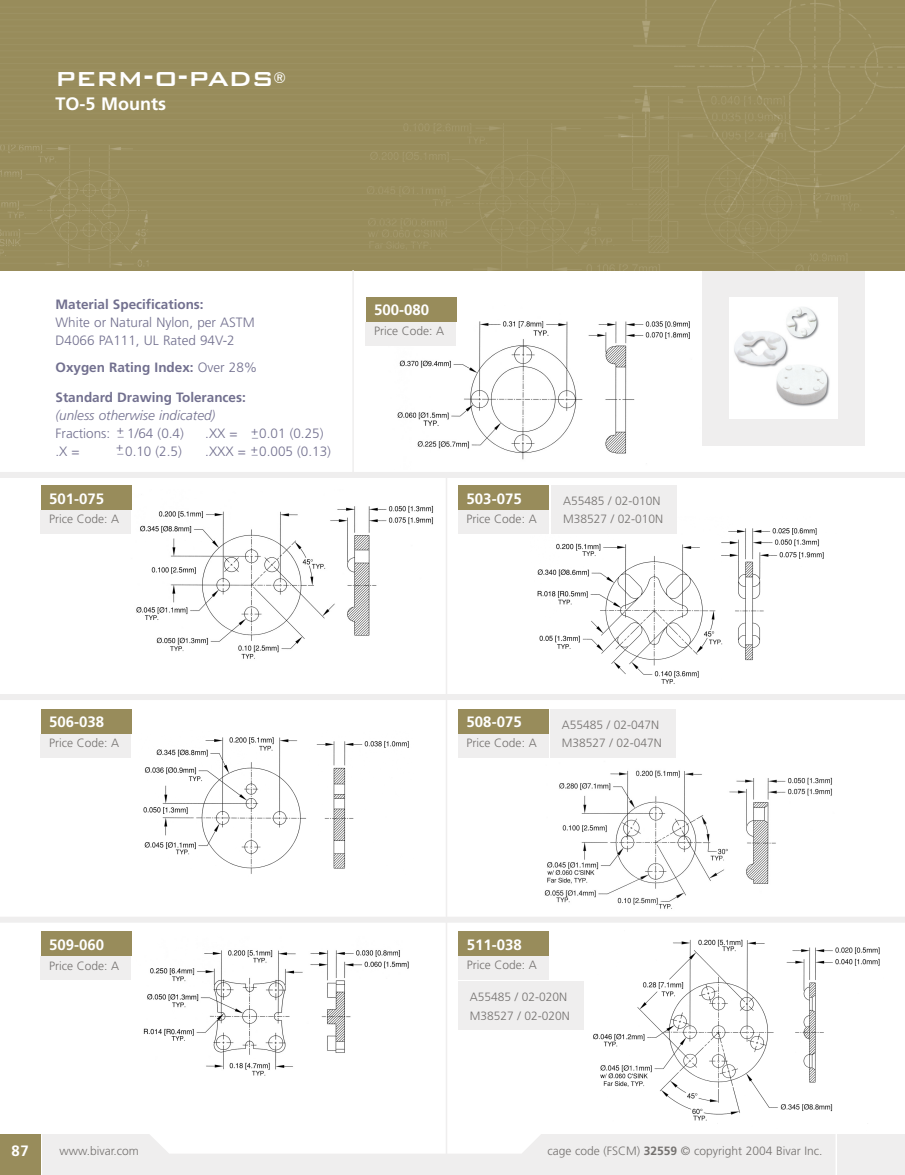
<style>
.page{position:relative;width:905px;height:1175px;background:#fff}
.page>*{position:absolute;margin:0;border:0;box-sizing:border-box;transform-origin:0 0}
.t1{font:500 33px "Bank Gothic BT";color:#fff}
.t2{font:700 18px "Frutiger";color:#fff}
.t3{font:700 15px "Frutiger";color:#fff}
.t4{font:300 13.5px/18px "Frutiger";color:#72708f}
.t5{font:700 13.5px "Frutiger";color:#72708f}
.t6{font:italic 300 13.5px "Frutiger";color:#72708f}
.t7{font:300 12px/18px "Frutiger";color:#757270}
.t8{font:300 12px/17.4px "Frutiger";color:#72708f}
.s1{font-size:15px}
.s2{font-weight:300}
.s3{font-weight:700}
</style>
<div class="page">
<img style="left:583px;top:939px;width:297px;height:182px">
<img style="left:143px;top:950px;width:266px;height:126px">
<img style="left:533px;top:756px;width:299px;height:153px">
<img style="left:537px;top:528px;width:287px;height:156px">
<img style="left:386px;top:305px;width:304px;height:155px">
<div style="left:365px;top:297px;width:91px;height:24px;background:#988c5b"></div>
<div style="left:365px;top:322px;width:91px;height:24px;background:#efeeee"></div>
<div style="left:458px;top:485px;width:91px;height:25px;background:#988c5b"></div>
<div style="left:458px;top:510px;width:91px;height:24px;background:#efeeee"></div>
<div style="left:551px;top:485px;width:126px;height:49px;background:#efeeee"></div>
<img style="left:127px;top:489px;width:306px;height:170px">
<div style="left:702px;top:256px;width:162px;height:190px;background:#efeeee"></div>
<img style="left:729px;top:297px;width:108px;height:121px">
<div style="left:41px;top:485px;width:90px;height:24px;background:#988c5b"></div>
<div style="left:40px;top:510px;width:91px;height:24px;background:#efeeee"></div>
<div style="left:0;top:472px;width:904px;height:6px;background:#efeeee"></div>
<div style="left:0;top:694px;width:904px;height:6px;background:#efeeee"></div>
<div style="left:458px;top:709px;width:91px;height:24px;background:#988c5b"></div>
<div style="left:458px;top:734px;width:91px;height:23px;background:#efeeee"></div>
<div style="left:550px;top:709px;width:125px;height:48px;background:#efeeee"></div>
<div style="left:0;top:0;width:904px;height:270px;background:#988c5b"></div>
<div style="left:40px;top:1134px;width:864px;height:40px;background:#efeeee"></div>
<hr style="left:41px;top:1134px;width:1px;height:40px;background:#fff">
<div style="left:150px;top:1134px;width:391px;height:19px;background:#fff"></div>
<div style="left:0;top:1134px;width:40px;height:40px;background:#988c5b"></div>
<hr style="left:835px;top:1133px;width:2px;height:41px;background:#fff">
<hr style="left:0;top:7px;width:904px;height:1px;background:#9d9263">
<hr style="left:0;top:13px;width:904px;height:1px;background:#9d9263">
<hr style="left:0;top:19px;width:904px;height:1px;background:#9d9263">
<hr style="left:0;top:26px;width:904px;height:1px;background:#9d9263">
<hr style="left:0;top:32px;width:904px;height:1px;background:#9d9263">
<hr style="left:0;top:38px;width:904px;height:1px;background:#9d9263">
<hr style="left:0;top:44px;width:904px;height:1px;background:#9d9263">
<hr style="left:0;top:50px;width:904px;height:1px;background:#9d9263">
<hr style="left:0;top:57px;width:904px;height:1px;background:#9d9263">
<hr style="left:0;top:63px;width:904px;height:1px;background:#9d9263">
<hr style="left:0;top:69px;width:904px;height:1px;background:#9d9263">
<hr style="left:0;top:76px;width:904px;height:1px;background:#9d9263">
<hr style="left:0;top:82px;width:904px;height:1px;background:#9d9263">
<hr style="left:0;top:88px;width:904px;height:1px;background:#9d9263">
<hr style="left:0;top:94px;width:904px;height:1px;background:#9d9263">
<hr style="left:0;top:100px;width:904px;height:1px;background:#9d9263">
<hr style="left:0;top:106px;width:904px;height:1px;background:#9d9263">
<hr style="left:0;top:113px;width:904px;height:1px;background:#9d9263">
<hr style="left:0;top:119px;width:904px;height:1px;background:#9d9263">
<hr style="left:0;top:125px;width:904px;height:1px;background:#9d9263">
<hr style="left:0;top:131px;width:904px;height:1px;background:#9d9263">
<hr style="left:0;top:138px;width:904px;height:1px;background:#9d9263">
<hr style="left:0;top:144px;width:904px;height:1px;background:#9d9263">
<hr style="left:0;top:150px;width:904px;height:1px;background:#9d9263">
<hr style="left:0;top:157px;width:904px;height:1px;background:#9d9263">
<hr style="left:0;top:163px;width:904px;height:1px;background:#9d9263">
<hr style="left:0;top:169px;width:904px;height:1px;background:#9d9263">
<hr style="left:0;top:175px;width:904px;height:1px;background:#9d9263">
<hr style="left:0;top:181px;width:904px;height:1px;background:#9d9263">
<hr style="left:0;top:188px;width:904px;height:1px;background:#9d9263">
<hr style="left:0;top:194px;width:904px;height:1px;background:#9d9263">
<hr style="left:0;top:200px;width:904px;height:1px;background:#9d9263">
<hr style="left:0;top:207px;width:904px;height:1px;background:#9d9263">
<hr style="left:0;top:213px;width:904px;height:1px;background:#9d9263">
<hr style="left:0;top:219px;width:904px;height:1px;background:#9d9263">
<hr style="left:0;top:225px;width:904px;height:1px;background:#9d9263">
<hr style="left:0;top:231px;width:904px;height:1px;background:#9d9263">
<hr style="left:0;top:238px;width:904px;height:1px;background:#9d9263">
<hr style="left:0;top:244px;width:904px;height:1px;background:#9d9263">
<hr style="left:0;top:250px;width:904px;height:1px;background:#9d9263">
<hr style="left:0;top:257px;width:904px;height:1px;background:#9d9263">
<hr style="left:0;top:263px;width:904px;height:1px;background:#9d9263">
<img style="left:143px;top:737px;width:266px;height:137px">
<hr style="left:352px;top:270px;width:2px;height:204px;background:#efeeee">
<div style="left:41px;top:709px;width:90px;height:24px;background:#988c5b"></div>
<div style="left:40px;top:734px;width:91px;height:23px;background:#efeeee"></div>
<div style="left:0;top:916px;width:904px;height:6px;background:#efeeee"></div>
<div style="left:458px;top:931px;width:91px;height:25px;background:#988c5b"></div>
<div style="left:458px;top:956px;width:91px;height:24px;background:#efeeee"></div>
<div style="left:458px;top:981px;width:125px;height:49px;background:#efeeee"></div>
<div style="left:41px;top:931px;width:90px;height:25px;background:#988c5b"></div>
<div style="left:40px;top:956px;width:91px;height:24px;background:#efeeee"></div>
<hr style="left:445px;top:474px;width:2px;height:680px;background:#efeeee">
<h1 class="t1" style="left:56px;top:55px;width:232px">perm-o-pads<span class="s1">®</span></h1>
<h2 class="t2" style="left:56px;top:97px;width:112px">TO-5 Mounts</h2>
<p class="t5" style="left:55px;top:298px;width:150px">Material Specifications:</p>
<p class="t4" style="left:55px;top:314px;width:201px">White or Natural Nylon, per ASTM<br>D4066 PA111, UL Rated 94V-2</p>
<p class="t5" style="left:55px;top:361px;width:203px">Oxygen Rating Index: <span class="s2">Over 28%</span></p>
<p class="t5" style="left:55px;top:391px;width:192px">Standard Drawing Tolerances:</p>
<p class="t6" style="left:55px;top:409px;width:161px">(unless otherwise indicated)</p>
<p class="t4" style="left:55px;top:425px;width:56px">Fractions:</p>
<p class="t4" style="left:127px;top:425px;width:58px">1/64 (0.4)</p>
<p class="t4" style="left:55px;top:443px;width:26px">.X =</p>
<p class="t4" style="left:125px;top:443px;width:58px">0.10 (2.5)</p>
<p class="t4" style="left:205px;top:425px;width:127px;text-indent:54px">0.01 (0.25) .XXX = 0.005 (0.13)</p>
<p class="t8" style="left:117px;top:423px;width:9px">+_</p>
<p class="t4" style="left:205px;top:425px;width:34px">.XX =</p>
<p class="t8" style="left:251px;top:424px;width:9px">+_ +_</p>
<p class="t8" style="left:116px;top:440px;width:9px">+_</p>
<p class="t3" style="left:49px;top:492px;width:57px">501-075</p>
<p class="t7" style="left:49px;top:511px;width:72px">Price Code: A</p>
<p class="t3" style="left:374px;top:304px;width:57px">500-080</p>
<p class="t7" style="left:374px;top:323px;width:72px">Price Code: A</p>
<p class="t3" style="left:466px;top:492px;width:57px">503-075</p>
<p class="t7" style="left:466px;top:511px;width:72px">Price Code: A</p>
<p class="t7" style="left:563px;top:493px;width:102px">A55485 / 02-010N<br>M38527 / 02-010N</p>
<p class="t3" style="left:49px;top:716px;width:57px">506-038</p>
<p class="t7" style="left:49px;top:734px;width:72px">Price Code: A</p>
<p class="t3" style="left:49px;top:938px;width:57px">509-060</p>
<p class="t7" style="left:49px;top:957px;width:72px">Price Code: A</p>
<p class="t3" style="left:466px;top:716px;width:57px">508-075</p>
<p class="t7" style="left:466px;top:734px;width:72px">Price Code: A</p>
<p class="t7" style="left:561px;top:716px;width:102px">A55485 / 02-047N<br>M38527 / 02-047N</p>
<p class="t3" style="left:466px;top:938px;width:57px">511-038</p>
<p class="t7" style="left:466px;top:957px;width:72px">Price Code: A</p>
<p class="t7" style="left:470px;top:989px;width:102px">A55485 / 02-020N<br>M38527 / 02-020N</p>
<p class="t3" style="left:11px;top:1144px;width:19px">87</p>
<p class="t7" style="left:59px;top:1142px;width:81px">www.bivar.com</p>
<p class="t7" style="left:547px;top:1142px;width:276px">cage code (FSCM) <span class="s3">32559</span> © copyright 2004 Bivar Inc.</p>
</div>
